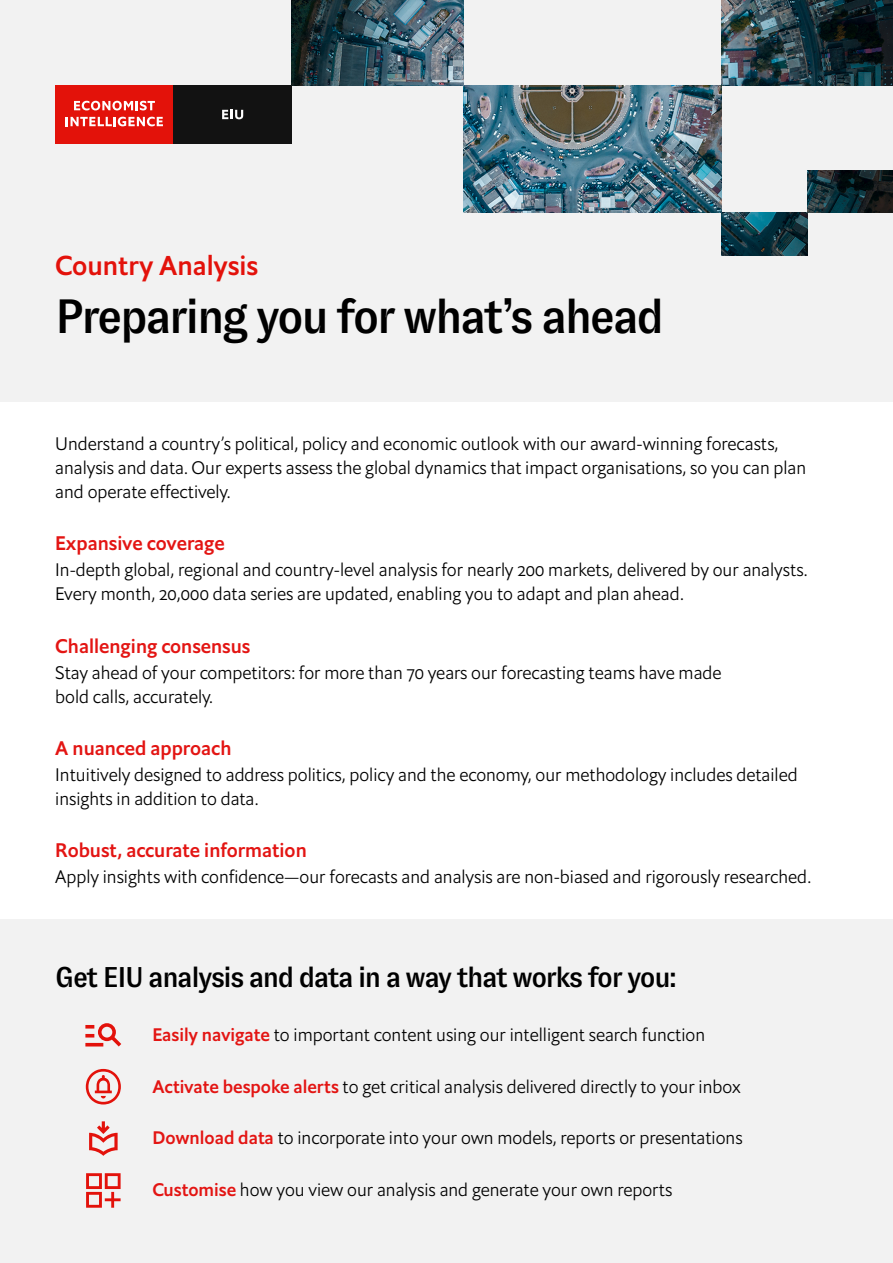
<style>
.page{position:relative;width:893px;height:1263px;background:#fff}
.page>*{position:absolute;margin:0;border:0;box-sizing:border-box;transform-origin:0 0}
.t1{font:500 48px "GT Zirkon";letter-spacing:-.05em;color:#000}
.t2{font:500 28.5px "GT Zirkon";letter-spacing:-.05em;color:#000}
.t3{font:27px "Econ Sans OS Med";color:#e3120b}
.t4{font:19.5px "Econ Sans OS Med";color:#e31513}
.t5{font:18px/24px "Econ Sans OS Lig";color:#000}
.s1{font-family:"Econ Sans OS Med";color:#e31513}
</style>
<div class="page">
<div style="left:0;top:0;width:893px;height:401px;background:#f2f2f2"></div>
<div style="left:0;top:919px;width:893px;height:344px;background:#f2f2f2"></div>
<div style="left:55px;top:85px;width:119px;height:59px;background:#e3120a"></div>
<svg style="left:74px;top:101px;width:81px;height:9px"></svg>
<svg style="left:66px;top:117px;width:97px;height:9px"></svg>
<div style="left:174px;top:85px;width:118px;height:59px;background:#121212"></div>
<svg style="left:222px;top:110px;width:21px;height:9px"></svg>
<img style="left:721px;top:0;width:172px;height:85px">
<img style="left:807px;top:170px;width:86px;height:43px">
<img style="left:292px;top:0;width:172px;height:85px">
<img style="left:721px;top:213px;width:86px;height:42px">
<img style="left:464px;top:85px;width:257px;height:128px">
<svg style="left:85px;top:1023px;width:36px;height:23px"></svg>
<svg style="left:89px;top:1121px;width:29px;height:35px"></svg>
<svg style="left:86px;top:1069px;width:35px;height:35px"></svg>
<svg style="left:86px;top:1173px;width:35px;height:35px"></svg>
<h3 class="t3" style="left:55px;top:248px;width:204px">Country Analysis</h3>
<h1 class="t1" style="left:55px;top:290px;width:611px">Preparing you for what’s ahead</h1>
<p class="t5" style="left:55px;top:431px;width:752px">Understand a country’s political, policy and economic outlook with our award-winning forecasts, analysis and data. Our experts assess the global dynamics that impact organisations, so you can plan and operate effectively.</p>
<p class="t4" style="left:55px;top:531px;width:171px">Expansive coverage</p>
<p class="t5" style="left:55px;top:558px;width:753px">In-depth global, regional and country-level analysis for nearly 200 markets, delivered by our analysts.<br>Every month, 20,000 data series are updated, enabling you to adapt and plan ahead.</p>
<p class="t4" style="left:55px;top:633px;width:197px">Challenging consensus</p>
<p class="t5" style="left:55px;top:660px;width:668px">Stay ahead of your competitors: for more than 70 years our forecasting teams have made bold calls, accurately.</p>
<p class="t4" style="left:55px;top:735px;width:178px">A nuanced approach</p>
<p class="t5" style="left:55px;top:763px;width:744px">Intuitively designed to address politics, policy and the economy, our methodology includes detailed insights in addition to data.</p>
<p class="t4" style="left:55px;top:838px;width:253px">Robust, accurate information</p>
<p class="t5" style="left:55px;top:865px;width:757px">Apply insights with confidence—our forecasts and analysis are non-biased and rigorously researched.</p>
<h2 class="t2" style="left:55px;top:962px;width:623px">Get EIU analysis and data in a way that works for you:</h2>
<p class="t5" style="left:153px;top:1022px;width:554px"><span class="s1">Easily navigate</span> to important content using our intelligent search function</p>
<p class="t5" style="left:153px;top:1074px;width:590px"><span class="s1">Activate bespoke alerts</span> to get critical analysis delivered directly to your inbox</p>
<p class="t5" style="left:153px;top:1126px;width:592px"><span class="s1">Download data</span> to incorporate into your own models, reports or presentations</p>
<p class="t5" style="left:153px;top:1178px;width:521px"><span class="s1">Customise</span> how you view our analysis and generate your own reports</p>
</div>
